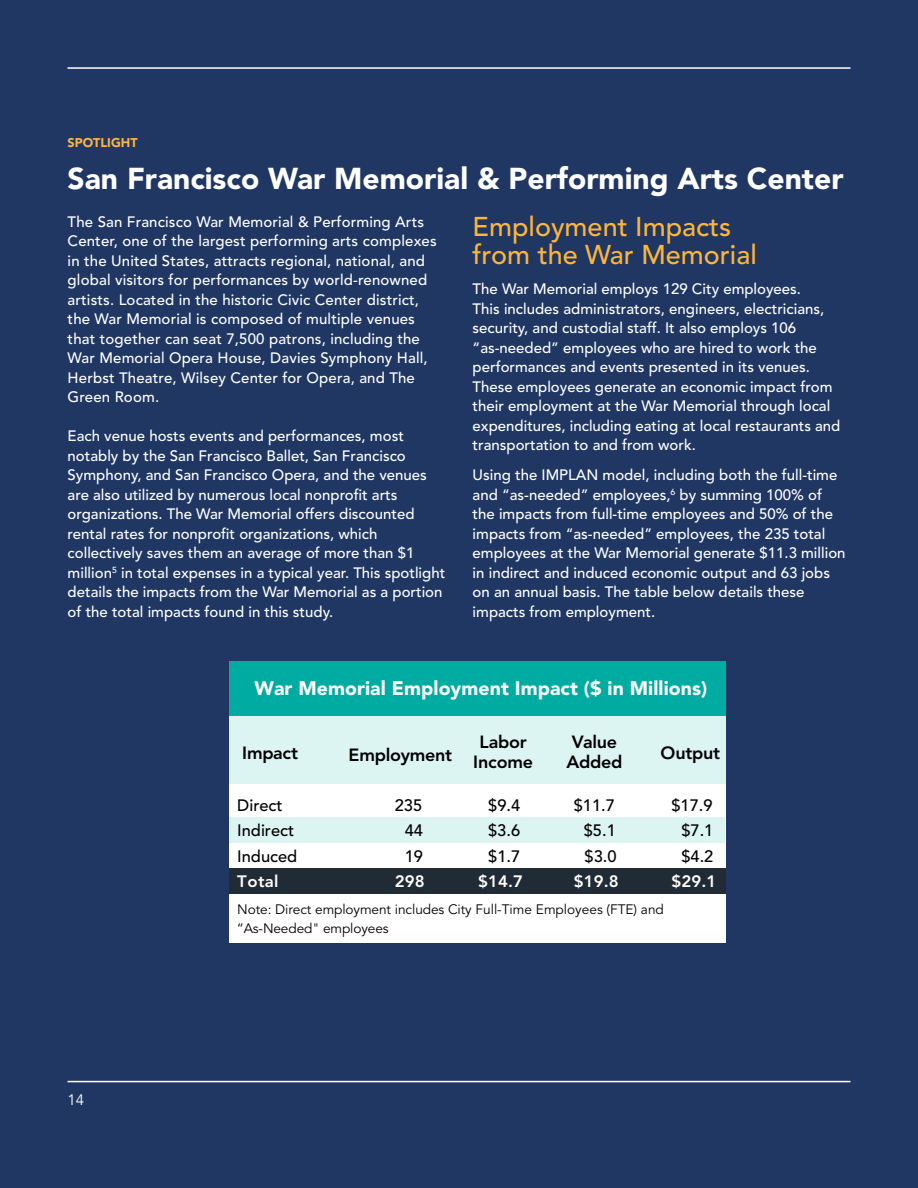
<style>
.page{position:relative;width:918px;height:1188px;background:#203764}
.page>*{position:absolute;margin:0;border:0;box-sizing:border-box;transform-origin:0 0}
.Heading_1{font:900 30px "Avenir LT Std";color:#fff}
.Heading_2{font:500 27px/28.5px "Avenir LT Std";color:#fcb53d}
.t1{font:900 19.5px "Avenir LT Std";letter-spacing:.005em;color:#fff}
.t2{font:800 17.55px/20.1px "Avenir LT Std";letter-spacing:-.015em;color:#000;text-align:center}
.t3{font:500 16.5px "Avenir LT Std";color:#000}
.t4{font:800 16.5px "Avenir LT Std";letter-spacing:.005em;color:#fff}
.Spotlight_Insight_Bo{font:500 15px/19.5px "Avenir LT Std";color:#fff}
.t5{font:15px "Avenir LT Std";color:#fff}
.t6{font:13.65px/18.3px "Avenir LT Std";letter-spacing:-.005em;color:#000}
.Kicker_Page_Spotligh{font:900 12.6px "Avenir LT Std";color:#fcb53d}
</style>
<div class="page">
<hr style="left:68px;top:67px;width:782px;height:2px;background:#fff">
<hr style="left:68px;top:1081px;width:782px;height:1px;background:#fff">
<div style="left:229px;top:662px;width:497px;height:281px;background:#fff"></div>
<div style="left:229px;top:713px;width:497px;height:70px;background:#dcf4f2"></div>
<div style="left:229px;top:662px;width:497px;height:54px;background:#00aca2"></div>
<div style="left:229px;top:818px;width:82px;height:25px;background:#dcf4f2"></div>
<div style="left:311px;top:818px;width:122px;height:25px;background:#dcf4f2"></div>
<div style="left:433px;top:818px;width:98px;height:25px;background:#dcf4f2"></div>
<div style="left:531px;top:818px;width:96px;height:25px;background:#dcf4f2"></div>
<div style="left:627px;top:818px;width:97px;height:25px;background:#dcf4f2"></div>
<div style="left:229px;top:868px;width:82px;height:26px;background:#212b35"></div>
<div style="left:311px;top:868px;width:122px;height:26px;background:#212b35"></div>
<div style="left:433px;top:868px;width:98px;height:26px;background:#212b35"></div>
<div style="left:531px;top:868px;width:96px;height:26px;background:#212b35"></div>
<div style="left:624px;top:868px;width:102px;height:26px;background:#212b35"></div>
<p class="Kicker_Page_Spotligh" style="left:68px;top:135px;width:71px">spotlight</p>
<p class="Heading_1" style="left:68px;top:161px;width:777px">San Francisco War Memorial &amp; Performing Arts Center</p>
<p class="Spotlight_Insight_Bo" style="left:68px;top:212px;width:371px">The San Francisco War Memorial &amp; Performing Arts Center, one of the largest performing arts complexes in the United States, attracts regional, national, and global visitors for performances by world-renowned artists. Located in the historic Civic Center district, the War Memorial is composed of multiple venues that together can seat 7,500 patrons, including the War Memorial Opera House, Davies Symphony Hall, Herbst Theatre, Wilsey Center for Opera, and The Green Room.</p>
<p class="Spotlight_Insight_Bo" style="left:68px;top:427px;width:379px">Each venue hosts events and performances, most notably by the San Francisco Ballet, San Francisco Symphony, and San Francisco Opera, and the venues are also utilized by numerous local nonprofit arts organizations. The War Memorial offers discounted rental rates for nonprofit organizations, which collectively saves them an average of more than $1 million<sup>5</sup> in total expenses in a typical year. This spotlight details the impacts from the War Memorial as a portion of the total impacts found in this study.</p>
<p class="Heading_2" style="left:473px;top:213px;width:286px">Employment Impacts from the War Memorial</p>
<p class="Spotlight_Insight_Bo" style="left:473px;top:280px;width:369px">The War Memorial employs 129 City employees.<br>This includes administrators, engineers, electricians, security, and custodial staff. It also employs 106 “as-needed” employees who are hired to work the performances and events presented in its venues.<br>These employees generate an economic impact from their employment at the War Memorial through local expenditures, including eating at local restaurants and transportation to and from work.</p>
<p class="Spotlight_Insight_Bo" style="left:473px;top:466px;width:374px">Using the IMPLAN model, including both the full-time and “as-needed” employees,<sup>6</sup> by summing 100% of the impacts from full-time employees and 50% of the impacts from “as-needed” employees, the 235 total employees at the War Memorial generate $11.3 million in indirect and induced economic output and 63 jobs on an annual basis. The table below details these impacts from employment.</p>
<p class="t1" style="left:255px;top:676px;width:454px">War Memorial Employment Impact ($ in Millions)</p>
<p class="t2" style="left:242px;top:743px;width:58px">Impact</p>
<p class="t2" style="left:349px;top:745px;width:105px">Employment</p>
<p class="t2" style="left:473px;top:732px;width:61px">Labor<br>Income</p>
<p class="t2" style="left:567px;top:732px;width:57px">Value<br>Added</p>
<p class="t2" style="left:661px;top:743px;width:61px">Output</p>
<p class="t5" style="left:68px;top:1091px;width:18px">14</p>
<p class="t3" style="left:237px;top:795px;width:47px">Direct</p>
<p class="t3" style="left:395px;top:795px;width:29px">235</p>
<p class="t3" style="left:488px;top:795px;width:33px">$9.4</p>
<p class="t3" style="left:574px;top:795px;width:43px">$11.7</p>
<p class="t3" style="left:671px;top:795px;width:43px">$17.9</p>
<p class="t3" style="left:237px;top:821px;width:58px">Indirect</p>
<p class="t3" style="left:405px;top:821px;width:20px">44</p>
<p class="t3" style="left:488px;top:821px;width:33px">$3.6</p>
<p class="t3" style="left:584px;top:821px;width:33px">$5.1</p>
<p class="t3" style="left:681px;top:821px;width:33px">$7.1</p>
<p class="t3" style="left:237px;top:846px;width:62px">Induced</p>
<p class="t3" style="left:405px;top:846px;width:20px">19</p>
<p class="t3" style="left:488px;top:846px;width:33px">$1.7</p>
<p class="t3" style="left:585px;top:846px;width:33px">$3.0</p>
<p class="t3" style="left:681px;top:846px;width:33px">$4.2</p>
<p class="t4" style="left:237px;top:871px;width:43px">Total</p>
<p class="t4" style="left:395px;top:871px;width:31px">298</p>
<p class="t4" style="left:478px;top:871px;width:46px">$14.7</p>
<p class="t4" style="left:574px;top:871px;width:46px">$19.8</p>
<p class="t4" style="left:671px;top:871px;width:46px">$29.1</p>
<p class="t6" style="left:237px;top:901px;width:429px">Note: Direct employment includes City Full-Time Employees (FTE) and “As-Needed" employees</p>
</div>
